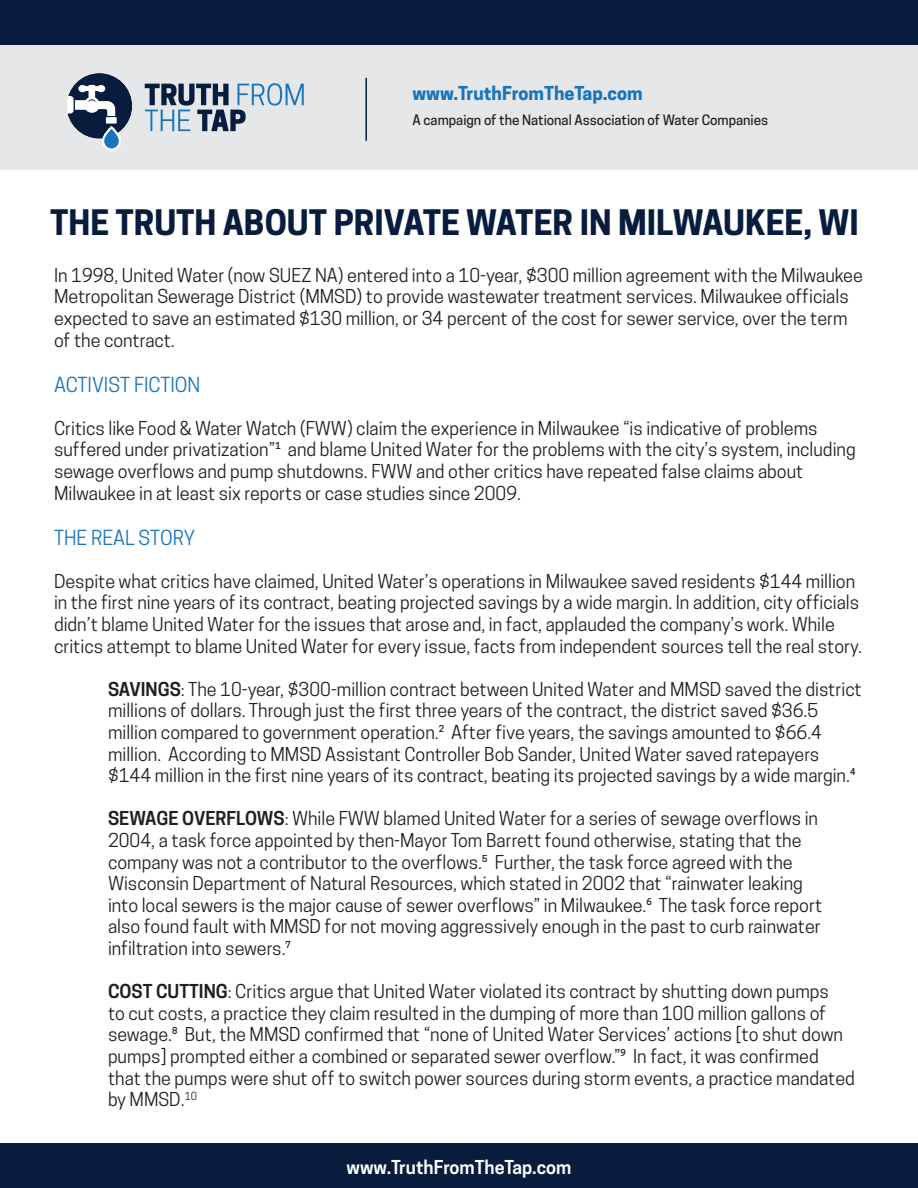
<style>
.page{position:relative;width:918px;height:1188px;background:#fff}
.page>*{position:absolute;margin:0;border:0;box-sizing:border-box;transform-origin:0 0}
.t1{font:700 33px "Cooper Hewitt";color:#081d3e}
.t2{font:19.5px "Cooper Hewitt";color:#1974bb}
.t3{font:18px/21.6px "Cooper Hewitt";color:#231f20}
.t4{font:600 18px "Cooper Hewitt";color:#fff}
.t5{font:700 18px "Cooper Hewitt";color:#1974bb}
.t6{font:500 13.5px "Cooper Hewitt";color:#231f20}
.s1{font-weight:600}
</style>
<div class="page">
<div style="left:0;top:1143px;width:918px;height:45px;background:#081d3e"></div>
<div style="left:0;top:0;width:918px;height:45px;background:#081d3e"></div>
<div style="left:0;top:45px;width:918px;height:125px;background:#e6e7e9"></div>
<svg style="left:145px;top:83px;width:159px;height:48px"></svg>
<svg style="left:66px;top:73px;width:67px;height:78px"></svg>
<hr style="left:365px;top:78px;width:2px;height:63px;background:#081d3e">
<p class="t5" style="left:412px;top:82px;width:232px">www.TruthFromTheTap.com</p>
<p class="t6" style="left:412px;top:112px;width:357px">A campaign of the National Association of Water Companies</p>
<p class="t1" style="left:50px;top:203px;width:810px">THE TRUTH ABOUT PRIVATE WATER IN MILWAUKEE, WI</p>
<p class="t3" style="left:54px;top:264px;width:810px">In 1998, United Water (now SUEZ NA) entered into a 10-year, $300 million agreement with the Milwaukee Metropolitan Sewerage District (MMSD) to provide wastewater treatment services. Milwaukee officials expected to save an estimated $130 million, or 34 percent of the cost for sewer service, over the term of the contract.</p>
<p class="t2" style="left:54px;top:373px;width:148px">ACTIVIST FICTION</p>
<p class="t3" style="left:54px;top:417px;width:803px">Critics like Food &amp; Water Watch (FWW) claim the experience in Milwaukee “is indicative of problems suffered under privatization”¹ and blame United Water for the problems with the city’s system, including sewage overflows and pump shutdowns. FWW and other critics have repeated false claims about Milwaukee in at least six reports or case studies since 2009.</p>
<p class="t2" style="left:54px;top:526px;width:142px">THE REAL STORY</p>
<p class="t3" style="left:54px;top:570px;width:810px">Despite what critics have claimed, United Water’s operations in Milwaukee saved residents $144 million in the first nine years of its contract, beating projected savings by a wide margin. In addition, city officials didn’t blame United Water for the issues that arose and, in fact, applauded the company’s work. While critics attempt to blame United Water for every issue, facts from independent sources tell the real story.</p>
<p class="t3" style="left:108px;top:678px;width:755px"><span class="s1">SAVINGS</span>: The 10-year, $300-million contract between United Water and MMSD saved the district millions of dollars. Through just the first three years of the contract, the district saved $36.5 million compared to government operation.² After five years, the savings amounted to $66.4 million. According to MMSD Assistant Controller Bob Sander, United Water saved ratepayers $144 million in the first nine years of its contract, beating its projected savings by a wide margin.⁴</p>
<p class="t3" style="left:108px;top:808px;width:716px"><span class="s1">SEWAGE OVERFLOWS</span>: While FWW blamed United Water for a series of sewage overflows in 2004, a task force appointed by then-Mayor Tom Barrett found otherwise, stating that the company was not a contributor to the overflows.⁵ Further, the task force agreed with the Wisconsin Department of Natural Resources, which stated in 2002 that “rainwater leaking into local sewers is the major cause of sewer overflows” in Milwaukee.⁶ The task force report also found fault with MMSD for not moving aggressively enough in the past to curb rainwater infiltration into sewers.⁷</p>
<p class="t3" style="left:108px;top:981px;width:748px"><span class="s1">COST CUTTING</span>: Critics argue that United Water violated its contract by shutting down pumps<br>to cut costs, a practice they claim resulted in the dumping of more than 100 million gallons of sewage.⁸ But, the MMSD confirmed that “none of United Water Services’ actions [to shut down pumps] prompted either a combined or separated sewer overflow.”⁹ In fact, it was confirmed that the pumps were shut off to switch power sources during storm events, a practice mandated by MMSD.<sup>10</sup></p>
<p class="t4" style="left:347px;top:1157px;width:226px">www.TruthFromTheTap.com</p>
</div>
